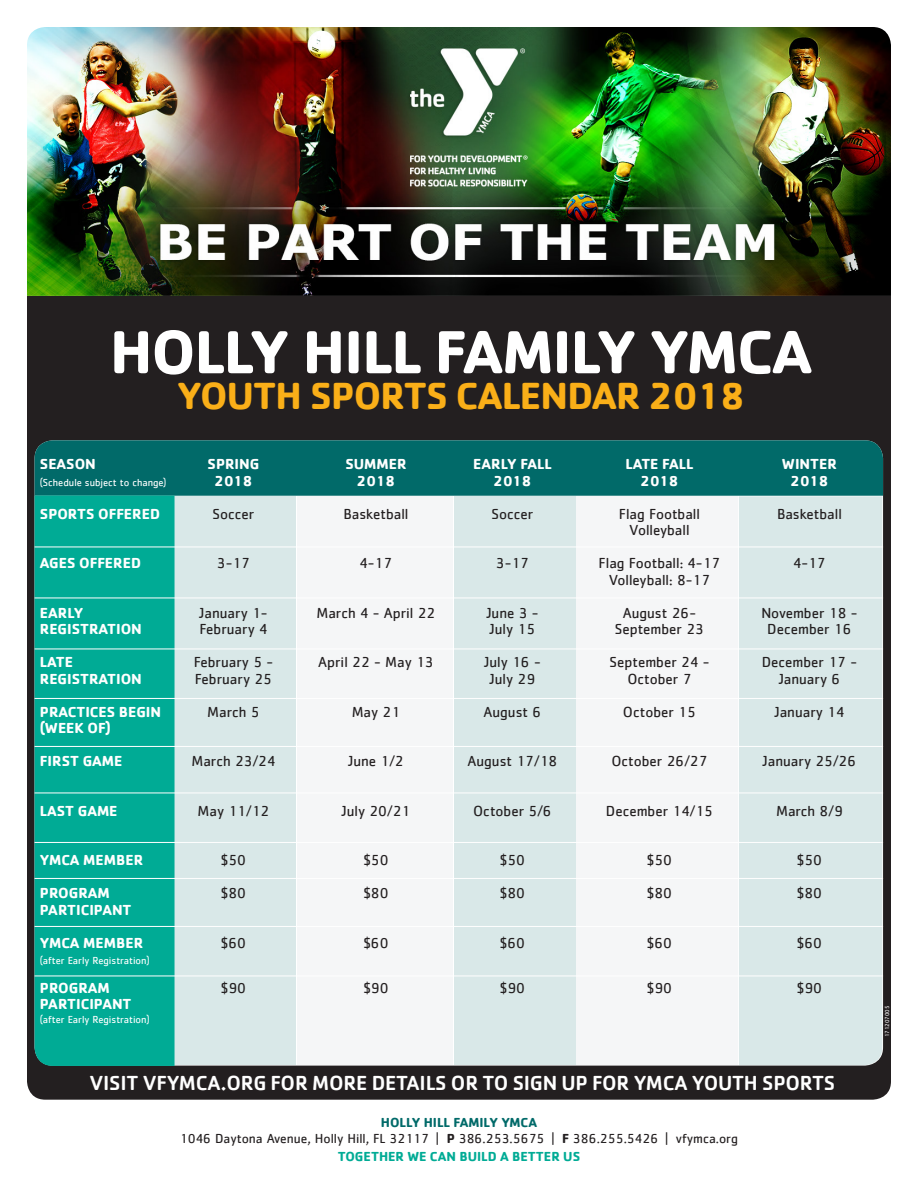
<style>
.page{position:relative;width:918px;height:1188px;background:#fff}
.page>*{position:absolute;margin:0;border:0;box-sizing:border-box;transform-origin:0 0}
.Heder-Cachet_bold{font:700 63px "Cachet";letter-spacing:-.02em;color:#fff}
.Heder-Cachet_bold-2{font:700 39px "Cachet";letter-spacing:-.02em;color:#faaf18}
.Subhed-Cachet_med{font:500 21px "Cachet";letter-spacing:-.01em;color:#fff}
.Cachet_body{font:15px "Cachet";color:#231f20}
.Cachet_body-2{font:700 15px "Cachet";color:#fff}
.Cachet_body-3{font:13.5px "Cachet";color:#231f20}
.Cachet_body-4{font:700 13.5px "Cachet";color:#00ab95}
.Cachet_body-5{font:700 13.5px "Cachet";color:#016a69}
.Cachet_body-6{font:10.5px "Cachet";color:#fff}
.Body-Verdana{font:6px "Cachet";color:#fff}
.s1{font-weight:700}
</style>
<div class="page">
<div style="left:27px;top:279px;width:864px;height:821px;background:#231f20;border-radius:18px"></div>
<div style="left:739px;top:496px;width:143px;height:569px;background:#d9e8e8"></div>
<div style="left:175px;top:496px;width:121px;height:569px;background:#d9e8e8"></div>
<div style="left:297px;top:496px;width:156px;height:569px;background:#f5f6f7"></div>
<div style="left:576px;top:496px;width:162px;height:569px;background:#f5f6f7"></div>
<div style="left:454px;top:496px;width:121px;height:569px;background:#d9e8e8"></div>
<img style="left:27px;top:27px;width:864px;height:269px">
<div style="left:35px;top:440px;width:848px;height:56px;background:#016a69"></div>
<div style="left:35px;top:496px;width:140px;height:570px;background:#00ab95"></div>
<hr style="left:35px;top:547px;width:848px;height:1px;background:#fff">
<hr style="left:35px;top:598px;width:848px;height:1px;background:#fff">
<hr style="left:35px;top:649px;width:848px;height:1px;background:#fff">
<hr style="left:35px;top:698px;width:848px;height:1px;background:#fff">
<hr style="left:35px;top:746px;width:848px;height:1px;background:#fff">
<hr style="left:35px;top:793px;width:848px;height:1px;background:#fff">
<hr style="left:35px;top:842px;width:848px;height:1px;background:#fff">
<hr style="left:35px;top:878px;width:848px;height:1px;background:#fff">
<hr style="left:35px;top:926px;width:848px;height:1px;background:#fff">
<hr style="left:35px;top:976px;width:848px;height:1px;background:#fff">
<p class="Heder-Cachet_bold" style="left:110px;top:311px;width:704px">HOLLY HILL FAMILY YMCA</p>
<p class="Heder-Cachet_bold-2" style="left:177px;top:371px;width:569px">YOUTH SPORTS CALENDAR 2018</p>
<p class="Cachet_body-2" style="left:40px;top:455px;width:57px">SEASON</p>
<p class="Cachet_body-2" style="left:208px;top:455px;width:53px">SPRING</p>
<p class="Cachet_body-2" style="left:345px;top:455px;width:63px">SUMMER</p>
<p class="Cachet_body-2" style="left:473px;top:455px;width:80px">EARLY FALL</p>
<p class="Cachet_body-2" style="left:626px;top:455px;width:69px">LATE FALL</p>
<p class="Cachet_body-2" style="left:782px;top:455px;width:57px">WINTER</p>
<p class="Cachet_body-6" style="left:40px;top:476px;width:128px">(Schedule subject to change)</p>
<p class="Cachet_body-2" style="left:214px;top:471px;width:39px">2018</p>
<p class="Cachet_body-2" style="left:357px;top:471px;width:39px">2018</p>
<p class="Cachet_body-2" style="left:493px;top:471px;width:39px">2018</p>
<p class="Cachet_body-2" style="left:640px;top:471px;width:39px">2018</p>
<p class="Cachet_body-2" style="left:790px;top:471px;width:39px">2018</p>
<p class="Cachet_body-2" style="left:40px;top:504px;width:122px">SPORTS OFFERED</p>
<p class="Cachet_body" style="left:213px;top:505px;width:43px">Soccer</p>
<p class="Cachet_body" style="left:344px;top:505px;width:66px">Basketball</p>
<p class="Cachet_body" style="left:492px;top:505px;width:43px">Soccer</p>
<p class="Cachet_body" style="left:619px;top:505px;width:83px">Flag Football</p>
<p class="Cachet_body" style="left:777px;top:505px;width:66px">Basketball</p>
<p class="Cachet_body" style="left:629px;top:522px;width:62px">Volleyball</p>
<p class="Cachet_body-2" style="left:40px;top:554px;width:103px">AGES OFFERED</p>
<p class="Cachet_body" style="left:217px;top:555px;width:35px">3-17</p>
<p class="Cachet_body" style="left:360px;top:555px;width:34px">4-17</p>
<p class="Cachet_body" style="left:496px;top:555px;width:35px">3-17</p>
<p class="Cachet_body" style="left:599px;top:555px;width:123px">Flag Football: 4-17</p>
<p class="Cachet_body" style="left:793px;top:555px;width:34px">4-17</p>
<p class="Cachet_body" style="left:609px;top:571px;width:103px">Volleyball: 8-17</p>
<p class="Cachet_body-2" style="left:40px;top:603px;width:45px">EARLY</p>
<p class="Cachet_body" style="left:199px;top:604px;width:70px">January 1-</p>
<p class="Cachet_body" style="left:316px;top:604px;width:120px">March 4 - April 22</p>
<p class="Cachet_body" style="left:486px;top:604px;width:54px">June 3 -</p>
<p class="Cachet_body" style="left:623px;top:604px;width:75px">August 26-</p>
<p class="Cachet_body" style="left:761px;top:604px;width:98px">November 18 -</p>
<p class="Cachet_body-2" style="left:40px;top:620px;width:103px">REGISTRATION</p>
<p class="Cachet_body" style="left:199px;top:621px;width:69px">February 4</p>
<p class="Cachet_body" style="left:490px;top:621px;width:47px">July 15</p>
<p class="Cachet_body" style="left:615px;top:621px;width:91px">September 23</p>
<p class="Cachet_body" style="left:767px;top:621px;width:86px">December 16</p>
<p class="Cachet_body-2" style="left:40px;top:653px;width:35px">LATE</p>
<p class="Cachet_body" style="left:194px;top:654px;width:81px">February 5 -</p>
<p class="Cachet_body" style="left:318px;top:654px;width:117px">April 22 - May 13</p>
<p class="Cachet_body" style="left:484px;top:654px;width:58px">July 16 -</p>
<p class="Cachet_body" style="left:610px;top:654px;width:101px">September 24 -</p>
<p class="Cachet_body" style="left:762px;top:654px;width:97px">December 17 -</p>
<p class="Cachet_body-2" style="left:40px;top:669px;width:103px">REGISTRATION</p>
<p class="Cachet_body" style="left:195px;top:670px;width:79px">February 25</p>
<p class="Cachet_body" style="left:490px;top:670px;width:47px">July 29</p>
<p class="Cachet_body" style="left:627px;top:670px;width:66px">October 7</p>
<p class="Cachet_body" style="left:779px;top:670px;width:63px">January 6</p>
<p class="Cachet_body-2" style="left:40px;top:702px;width:123px">PRACTICES BEGIN</p>
<p class="Cachet_body" style="left:207px;top:703px;width:54px">March 5</p>
<p class="Cachet_body" style="left:352px;top:703px;width:50px">May 21</p>
<p class="Cachet_body" style="left:484px;top:703px;width:59px">August 6</p>
<p class="Cachet_body" style="left:623px;top:703px;width:74px">October 15</p>
<p class="Cachet_body" style="left:775px;top:703px;width:71px">January 14</p>
<p class="Cachet_body-2" style="left:40px;top:719px;width:72px">(WEEK OF)</p>
<p class="Cachet_body-2" style="left:40px;top:752px;width:84px">FIRST GAME</p>
<p class="Cachet_body" style="left:191px;top:753px;width:85px">March 23/24</p>
<p class="Cachet_body" style="left:348px;top:753px;width:57px">June 1/2</p>
<p class="Cachet_body" style="left:468px;top:753px;width:91px">August 17/18</p>
<p class="Cachet_body" style="left:611px;top:753px;width:98px">October 26/27</p>
<p class="Cachet_body" style="left:763px;top:753px;width:95px">January 25/26</p>
<p class="Cachet_body-2" style="left:40px;top:801px;width:79px">LAST GAME</p>
<p class="Cachet_body" style="left:198px;top:802px;width:73px">May 11/12</p>
<p class="Cachet_body" style="left:342px;top:802px;width:70px">July 20/21</p>
<p class="Cachet_body" style="left:473px;top:802px;width:80px">October 5/6</p>
<p class="Cachet_body" style="left:606px;top:802px;width:108px">December 14/15</p>
<p class="Cachet_body" style="left:776px;top:802px;width:68px">March 8/9</p>
<p class="Cachet_body-2" style="left:40px;top:851px;width:105px">YMCA MEMBER</p>
<p class="Cachet_body" style="left:221px;top:852px;width:27px">$50</p>
<p class="Cachet_body" style="left:363px;top:852px;width:27px">$50</p>
<p class="Cachet_body" style="left:500px;top:852px;width:27px">$50</p>
<p class="Cachet_body" style="left:647px;top:852px;width:27px">$50</p>
<p class="Cachet_body" style="left:797px;top:852px;width:27px">$50</p>
<p class="Cachet_body-2" style="left:40px;top:884px;width:71px">PROGRAM</p>
<p class="Cachet_body" style="left:221px;top:885px;width:27px">$80</p>
<p class="Cachet_body" style="left:363px;top:885px;width:27px">$80</p>
<p class="Cachet_body" style="left:500px;top:885px;width:27px">$80</p>
<p class="Cachet_body" style="left:647px;top:885px;width:27px">$80</p>
<p class="Cachet_body" style="left:797px;top:885px;width:27px">$80</p>
<p class="Cachet_body-2" style="left:40px;top:900px;width:93px">PARTICIPANT</p>
<p class="Cachet_body-2" style="left:40px;top:933px;width:105px">YMCA MEMBER</p>
<p class="Cachet_body" style="left:221px;top:934px;width:27px">$60</p>
<p class="Cachet_body" style="left:363px;top:934px;width:27px">$60</p>
<p class="Cachet_body" style="left:500px;top:934px;width:27px">$60</p>
<p class="Cachet_body" style="left:647px;top:934px;width:27px">$60</p>
<p class="Cachet_body" style="left:797px;top:934px;width:27px">$60</p>
<p class="Cachet_body-6" style="left:40px;top:955px;width:111px">(after Early Registration)</p>
<p class="Cachet_body-2" style="left:40px;top:978px;width:71px">PROGRAM</p>
<p class="Cachet_body" style="left:221px;top:979px;width:27px">$90</p>
<p class="Cachet_body" style="left:363px;top:979px;width:27px">$90</p>
<p class="Cachet_body" style="left:500px;top:979px;width:27px">$90</p>
<p class="Cachet_body" style="left:647px;top:979px;width:27px">$90</p>
<p class="Cachet_body" style="left:797px;top:979px;width:27px">$90</p>
<p class="Cachet_body-2" style="left:40px;top:995px;width:93px">PARTICIPANT</p>
<p class="Cachet_body-6" style="left:40px;top:1013px;width:111px">(after Early Registration)</p>
<p class="Body-Verdana" style="left:884px;top:1037px;width:33px;rotate:-90deg">171207005</p>
<p class="Subhed-Cachet_med" style="left:89px;top:1070px;width:747px">VISIT VFYMCA.ORG FOR MORE DETAILS OR TO SIGN UP FOR YMCA YOUTH SPORTS</p>
<p class="Cachet_body-5" style="left:381px;top:1113px;width:158px">HOLLY HILL FAMILY YMCA</p>
<p class="Cachet_body-3" style="left:180px;top:1131px;width:560px">1046 Daytona Avenue, Holly Hill, FL 32117 | <span class="s1">P</span> 386.253.5675 | <span class="s1">F</span> 386.255.5426 | vfymca.org</p>
<p class="Cachet_body-4" style="left:338px;top:1148px;width:244px">TOGETHER WE CAN BUILD A BETTER US</p>
</div>
